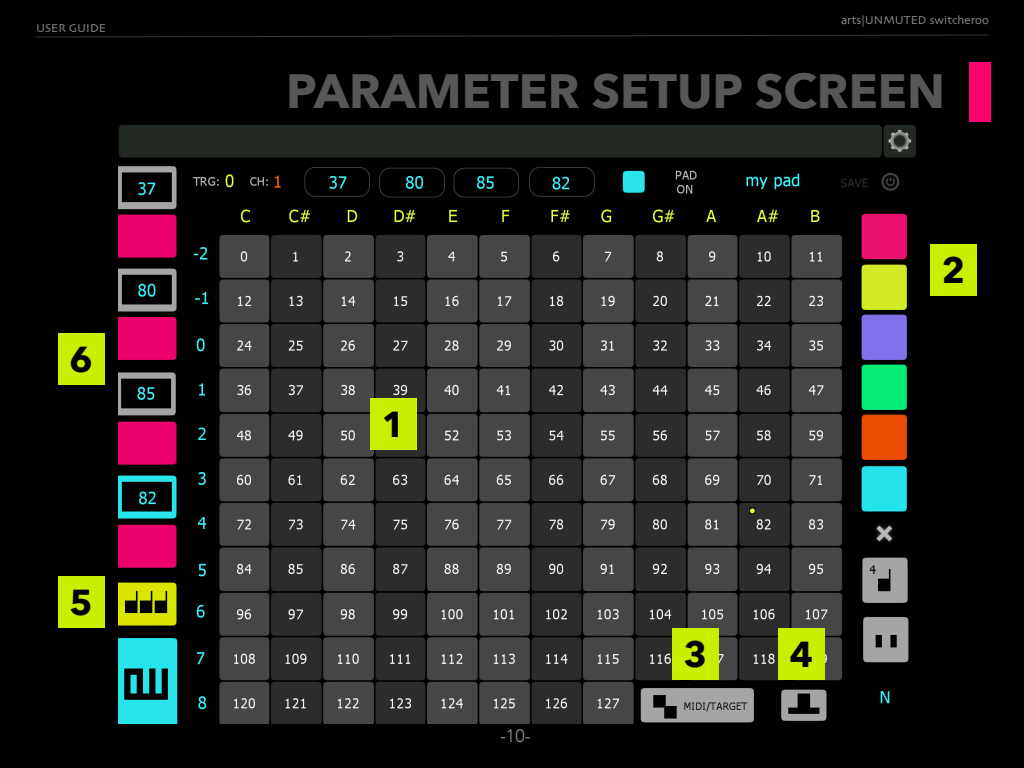
<style>
.page{position:relative;width:1024px;height:768px;background:#fff}
.page>*{position:absolute;margin:0;border:0;box-sizing:border-box;transform-origin:0 0}
.aU_Header_Title{font:700 48px "Avenir Next";color:#575757}
.t1{font:700 36px "Avenir Next";color:#000}
.aU_Pages{font:300 18px "Avenir";color:#949494}
.t2{font:12px "Skia";color:#949494}
</style>
<div class="page">
<div style="left:1px;top:1px;width:1022px;height:766px;background:#000"></div>
<svg style="left:36px;top:34px;width:952px;height:4px"></svg>
<img style="left:118px;top:125px;width:798px;height:599px">
<div style="left:969px;top:62px;width:22px;height:60px;background:#ff006e"></div>
<div style="left:672px;top:628px;width:47px;height:52px;background:#caee00"></div>
<div style="left:370px;top:398px;width:47px;height:52px;background:#caee00"></div>
<div style="left:930px;top:244px;width:47px;height:52px;background:#caee00"></div>
<div style="left:58px;top:333px;width:47px;height:52px;background:#caee00"></div>
<div style="left:778px;top:628px;width:47px;height:52px;background:#caee00"></div>
<div style="left:58px;top:576px;width:47px;height:52px;background:#caee00"></div>
<p class="t2" style="left:36px;top:20px;width:72px">USER GUIDE</p>
<p class="t1" style="left:70px;top:328px;width:25px">6</p>
<p class="t1" style="left:70px;top:571px;width:25px">5</p>
<p class="t2" style="left:841px;top:12px;width:149px">arts|UNMUTED switcheroo</p>
<p class="aU_Header_Title" style="left:286px;top:50px;width:660px">PARAMETER SETUP SCREEN</p>
<p class="t1" style="left:382px;top:393px;width:25px">1</p>
<p class="aU_Pages" style="left:500px;top:725px;width:32px">-10-</p>
<p class="t1" style="left:942px;top:239px;width:25px">2</p>
<p class="t1" style="left:684px;top:623px;width:25px">3</p>
<p class="t1" style="left:790px;top:623px;width:25px">4</p>
</div>
